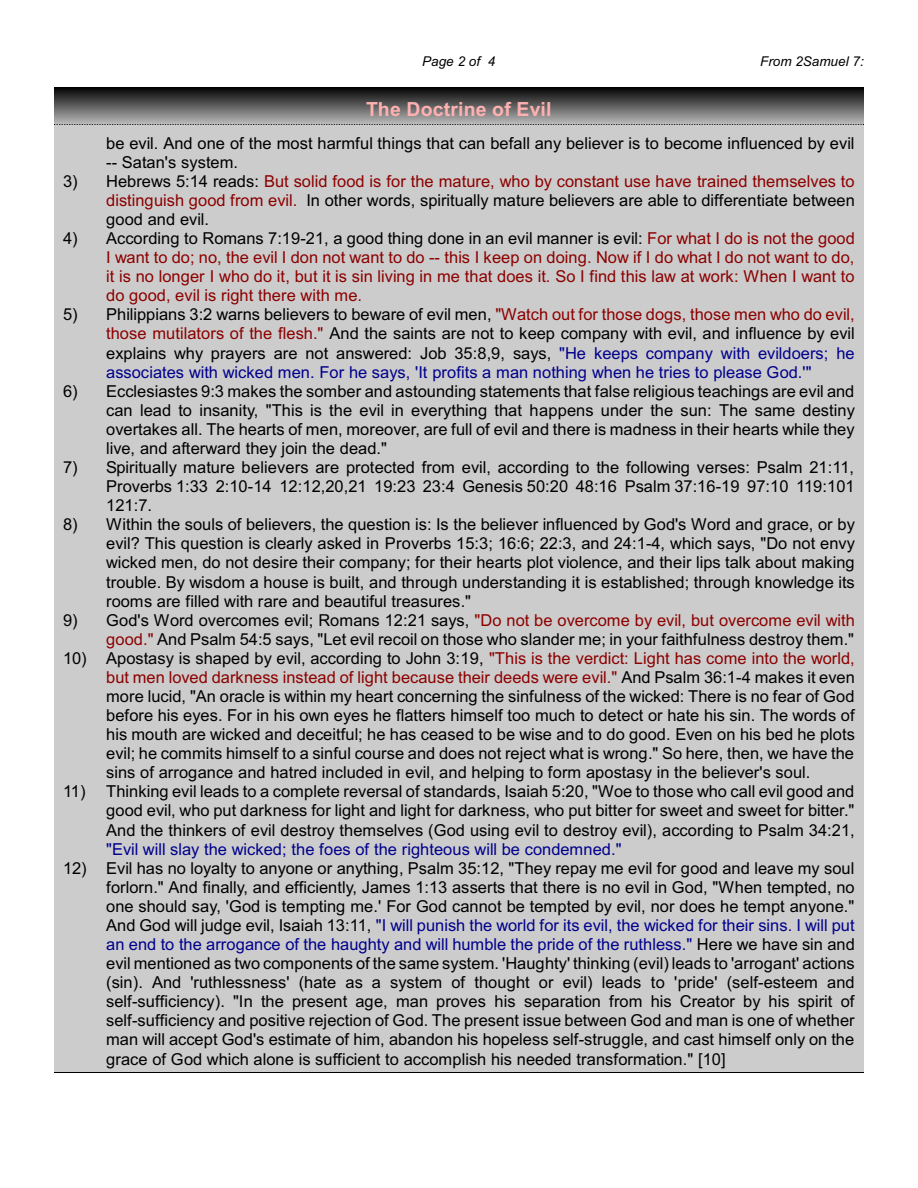
<style>
.page{position:relative;width:918px;height:1188px;background:#fff}
.page>*{position:absolute;margin:0;border:0;box-sizing:border-box;transform-origin:0 0}
.t1{font:700 19.5px "Arial";letter-spacing:.01em;color:#ffb0b0}
.t2{font:16.5px/19px "Arial";color:#000;text-align:justify}
.t3{font:16.5px/19px "Arial";color:#8c0000;text-align:justify}
.t4{font:16.5px "Arial";color:#00008c}
.t5{font:italic 13.5px "Arial";color:#000}
.s1{color:#8c0000}
.s2{color:#000}
.s3{color:#00008c}
</style>
<div class="page">
<img style="left:54px;top:89px;width:810px;height:35px">
<hr style="left:54px;top:87px;width:810px;height:2px;background:#010101">
<svg style="left:54px;top:124px;width:810px;height:1px"></svg>
<div style="left:54px;top:126px;width:810px;height:946px;background:#ccc"></div>
<p class="t5" style="left:422px;top:57px;width:75px">Page 2 of 4</p>
<p class="t5" style="left:760px;top:57px;width:105px">From 2Samuel 7:</p>
<p class="t1" style="left:366px;top:101px;width:187px">The Doctrine of Evil</p>
<p class="t2" style="left:106px;top:135px;width:750px">be evil. And one of the most harmful things that can befall any believer is to become influenced by evil -- Satan's system.</p>
<p class="t2" style="left:106px;top:173px;width:750px;text-indent:-43px">3) Hebrews 5:14 reads: <span class="s1">But solid food is for the mature, who by constant use have trained themselves to distinguish good from evil.</span> In other words, spiritually mature believers are able to differentiate between good and evil.</p>
<p class="t3" style="left:106px;top:230px;width:750px;text-indent:-43px"><span class="s2">4) According to Romans 7:19-21, a good thing done in an evil manner is evil:</span> For what I do is not the good I want to do; no, the evil I don not want to do -- this I keep on doing. Now if I do what I do not want to do, it is no longer I who do it, but it is sin living in me that does it. So I find this law at work: When I want to do good, evil is right there with me.</p>
<p class="t2" style="left:106px;top:307px;width:750px;text-indent:-43px">5) Philippians 3:2 warns believers to beware of evil men, <span class="s1">"Watch out for those dogs, those men who do evil, those mutilators of the flesh."</span> And the saints are not to keep company with evil, and influence by evil explains why prayers are not answered: Job 35:8,9, says, <span class="s3">"He keeps company with evildoers; he associates with wicked men. For he says, 'It profits a man nothing when he tries to please God.'"</span></p>
<p class="t2" style="left:106px;top:383px;width:750px;text-indent:-43px">6) Ecclesiastes 9:3 makes the somber and astounding statements that false religious teachings are evil and can lead to insanity, "This is the evil in everything that happens under the sun: The same destiny overtakes all. The hearts of men, moreover, are full of evil and there is madness in their hearts while they live, and afterward they join the dead."</p>
<p class="t2" style="left:106px;top:459px;width:750px;text-indent:-43px">7) Spiritually mature believers are protected from evil, according to the following verses: Psalm 21:11, Proverbs 1:33 2:10-14 12:12,20,21 19:23 23:4 Genesis 50:20 48:16 Psalm 37:16-19 97:10 119:101<br>121:7.</p>
<p class="t2" style="left:106px;top:516px;width:750px;text-indent:-43px">8) Within the souls of believers, the question is: Is the believer influenced by God's Word and grace, or by evil? This question is clearly asked in Proverbs 15:3; 16:6; 22:3, and 24:1-4, which says, "Do not envy wicked men, do not desire their company; for their hearts plot violence, and their lips talk about making trouble. By wisdom a house is built, and through understanding it is established; through knowledge its rooms are filled with rare and beautiful treasures."</p>
<p class="t2" style="left:63px;top:612px;width:793px;text-align:right">9) God's Word overcomes evil; Romans 12:21 says, <span class="s1">"Do not be overcome by evil, but overcome evil with good."</span> And Psalm 54:5 says, "Let evil recoil on those who slander me; in your faithfulness destroy them."</p>
<p class="t2" style="left:106px;top:650px;width:750px;text-indent:-43px">10) Apostasy is shaped by evil, according to John 3:19, <span class="s1">"This is the verdict: Light has come into the world, but men loved darkness instead of light because their deeds were evil."</span> And Psalm 36:1-4 makes it even more lucid, "An oracle is within my heart concerning the sinfulness of the wicked: There is no fear of God before his eyes. For in his own eyes he flatters himself too much to detect or hate his sin. The words of his mouth are wicked and deceitful; he has ceased to be wise and to do good. Even on his bed he plots evil; he commits himself to a sinful course and does not reject what is wrong." So here, then, we have the sins of arrogance and hatred included in evil, and helping to form apostasy in the believer's soul.</p>
<p class="t2" style="left:106px;top:784px;width:750px;text-indent:-43px">11) Thinking evil leads to a complete reversal of standards, Isaiah 5:20, "Woe to those who call evil good and good evil, who put darkness for light and light for darkness, who put bitter for sweet and sweet for bitter." And the thinkers of evil destroy themselves (God using evil to destroy evil), according to Psalm 34:21,</p>
<p class="t4" style="left:106px;top:843px;width:517px">"Evil will slay the wicked; the foes of the righteous will be condemned."</p>
<p class="t2" style="left:106px;top:860px;width:750px;text-indent:-43px">12) Evil has no loyalty to anyone or anything, Psalm 35:12, "They repay me evil for good and leave my soul forlorn." And finally, and efficiently, James 1:13 asserts that there is no evil in God, "When tempted, no one should say, 'God is tempting me.' For God cannot be tempted by evil, nor does he tempt anyone." And God will judge evil, Isaiah 13:11, <span class="s3">"I will punish the world for its evil, the wicked for their sins. I will put an end to the arrogance of the haughty and will humble the pride of the ruthless."</span> Here we have sin and evil mentioned as two components of the same system. 'Haughty' thinking (evil) leads to 'arrogant' actions (sin). And 'ruthlessness' (hate as a system of thought or evil) leads to 'pride' (self-esteem and self-sufficiency). "In the present age, man proves his separation from his Creator by his spirit of self-sufficiency and positive rejection of God. The present issue between God and man is one of whether man will accept God's estimate of him, abandon his hopeless self-struggle, and cast himself only on the grace of God which alone is sufficient to accomplish his needed transformation." [10]</p>
</div>
